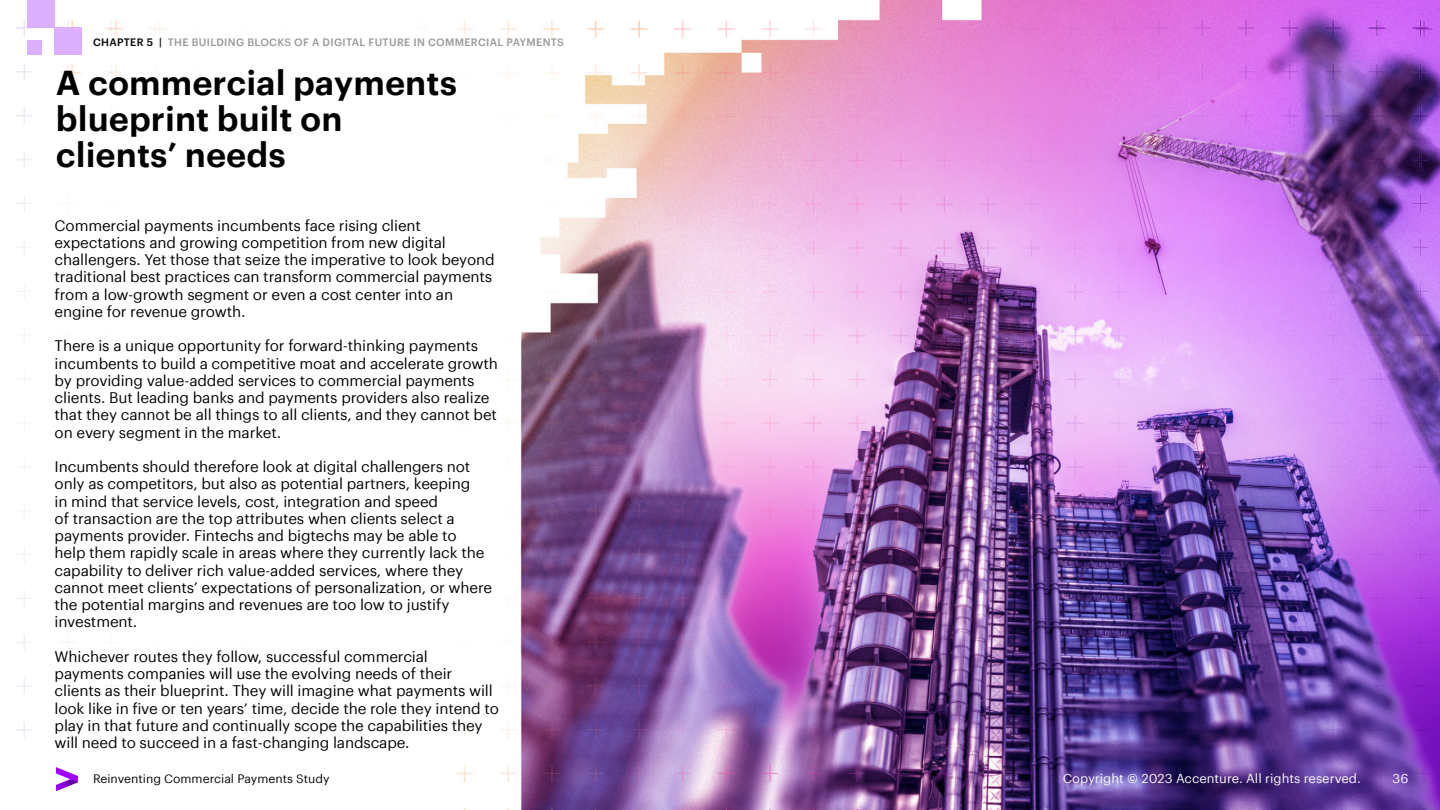
<style>
.page{position:relative;width:1440px;height:810px;background:#fff}
.page>*{position:absolute;margin:0;border:0;box-sizing:border-box;transform-origin:0 0}
.t1{font:600 33.75px/36px "Graphik";color:#000}
.t2{font:15px/17.2px "Graphik";letter-spacing:-.01em;color:#000}
.t3{font:12.75px "Graphik";color:#fff}
.t4{font:12px "Graphik";color:#000}
.t5{font:500 10.5px "Graphik";letter-spacing:.03em;color:#999}
.s1{color:#000}
</style>
<div class="page">
<img style="left:56px;top:747px;width:1384px;height:63px">
<img style="left:16px;top:0;width:1424px;height:747px">
<div style="left:27px;top:40px;width:14px;height:15px;background:#dcafff"></div>
<div style="left:27px;top:0;width:28px;height:27px;background:#dcafff"></div>
<div style="left:55px;top:27px;width:27px;height:28px;background:#dcafff"></div>
<svg style="left:56px;top:767px;width:22px;height:24px"></svg>
<p class="t5" style="left:93px;top:34px;width:472px"><span class="s1">CHAPTER 5 |</span> THE BUILDING BLOCKS OF A DIGITAL FUTURE IN COMMERCIAL PAYMENTS</p>
<h1 class="t1" style="left:56px;top:62px;width:403px">A commercial payments blueprint built on clients’ needs</h1>
<p class="t2" style="left:55px;top:215px;width:442px">Commercial payments incumbents face rising client expectations and growing competition from new digital challengers. Yet those that seize the imperative to look beyond traditional best practices can transform commercial payments from a low-growth segment or even a cost center into an engine for revenue growth.</p>
<p class="t2" style="left:55px;top:336px;width:445px">There is a unique opportunity for forward-thinking payments incumbents to build a competitive moat and accelerate growth by providing value-added services to commercial payments clients. But leading banks and payments providers also realize that they cannot be all things to all clients, and they cannot bet on every segment in the market.</p>
<p class="t2" style="left:55px;top:457px;width:439px">Incumbents should therefore look at digital challengers not only as competitors, but also as potential partners, keeping<br>in mind that service levels, cost, integration and speed<br>of transaction are the top attributes when clients select a payments provider. Fintechs and bigtechs may be able to<br>help them rapidly scale in areas where they currently lack the capability to deliver rich value-added services, where they cannot meet clients’ expectations of personalization, or where the potential margins and revenues are too low to justify investment.</p>
<p class="t2" style="left:55px;top:646px;width:446px">Whichever routes they follow, successful commercial payments companies will use the evolving needs of their clients as their blueprint. They will imagine what payments will look like in five or ten years’ time, decide the role they intend to play in that future and continually scope the capabilities they will need to succeed in a fast-changing landscape.</p>
<p class="t4" style="left:93px;top:770px;width:238px">Reinventing Commercial Payments Study</p>
<p class="t3" style="left:1063px;top:769px;width:300px">Copyright © 2023 Accenture. All rights reserved.</p>
<p class="t3" style="left:1393px;top:769px;width:17px">36</p>
</div>
